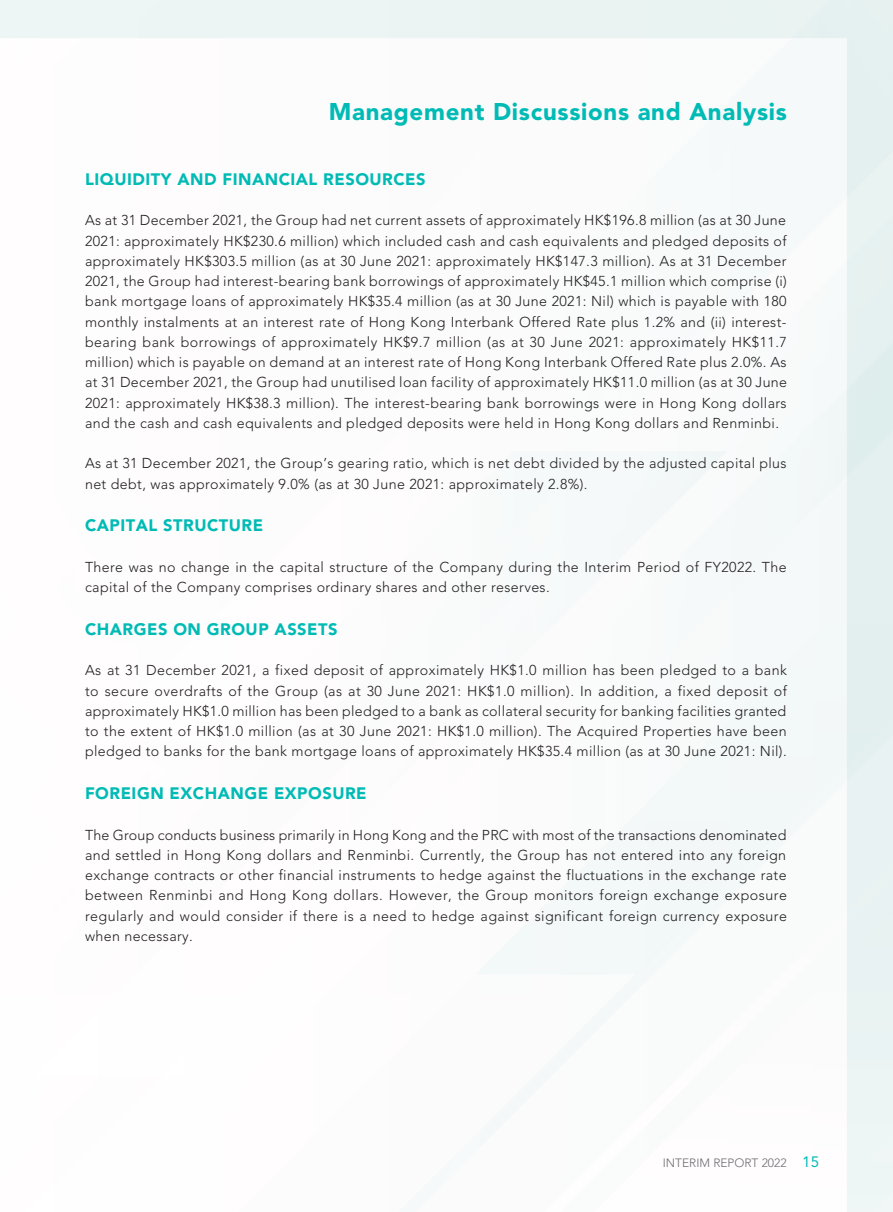
<style>
.page{position:relative;width:893px;height:1212px;background:#fff}
.page>*{position:absolute;margin:0;border:0;box-sizing:border-box;transform-origin:0 0}
.t1{font:900 24px "Avenir LT Std";letter-spacing:.03em;color:#00bbb5}
.t2{font:900 16.5px "Avenir LT Std";letter-spacing:.03em;color:#00bbb5}
.t3{font:300 14.25px/20.2px "Avenir LT Std";letter-spacing:.025em;color:#231f20;text-align:justify}
.t4{font:300 12px "Avenir LT Std";color:#6c6d70}
.s1{font-weight:400;font-size:15px;color:#00bbb5}
</style>
<div class="page">
<h1 class="t1" style="left:329px;top:97px;width:460px">Management Discussions and Analysis</h1>
<p class="t2" style="left:85px;top:169px;width:342px">LIQUIDITY AND FINANCIAL RESOURCES</p>
<p class="t3" style="left:85px;top:210px;width:704px">As at 31 December 2021, the Group had net current assets of approximately HK$196.8 million (as at 30 June 2021: approximately HK$230.6 million) which included cash and cash equivalents and pledged deposits of approximately HK$303.5 million (as at 30 June 2021: approximately HK$147.3 million). As at 31 December 2021, the Group had interest-bearing bank borrowings of approximately HK$45.1 million which comprise (i) bank mortgage loans of approximately HK$35.4 million (as at 30 June 2021: Nil) which is payable with 180 monthly instalments at an interest rate of Hong Kong Interbank Offered Rate plus 1.2% and (ii) interest&shy;bearing bank borrowings of approximately HK$9.7 million (as at 30 June 2021: approximately HK$11.7 million) which is payable on demand at an interest rate of Hong Kong Interbank Offered Rate plus 2.0%. As at 31 December 2021, the Group had unutilised loan facility of approximately HK$11.0 million (as at 30 June 2021: approximately HK$38.3 million). The interest-bearing bank borrowings were in Hong Kong dollars and the cash and cash equivalents and pledged deposits were held in Hong Kong dollars and Renminbi.</p>
<p class="t3" style="left:85px;top:453px;width:703px">As at 31 December 2021, the Group’s gearing ratio, which is net debt divided by the adjusted capital plus net debt, was approximately 9.0% (as at 30 June 2021: approximately 2.8%).</p>
<p class="t2" style="left:85px;top:516px;width:180px">CAPITAL STRUCTURE</p>
<p class="t3" style="left:85px;top:557px;width:703px">There was no change in the capital structure of the Company during the Interim Period of FY2022. The capital of the Company comprises ordinary shares and other reserves.</p>
<p class="t2" style="left:85px;top:619px;width:254px">CHARGES ON GROUP ASSETS</p>
<p class="t3" style="left:85px;top:660px;width:703px">As at 31 December 2021, a fixed deposit of approximately HK$1.0 million has been pledged to a bank to secure overdrafts of the Group (as at 30 June 2021: HK$1.0 million). In addition, a fixed deposit of approximately HK$1.0 million has been pledged to a bank as collateral security for banking facilities granted to the extent of HK$1.0 million (as at 30 June 2021: HK$1.0 million). The Acquired Properties have been pledged to banks for the bank mortgage loans of approximately HK$35.4 million (as at 30 June 2021: Nil).</p>
<p class="t2" style="left:85px;top:783px;width:283px">FOREIGN EXCHANGE EXPOSURE</p>
<p class="t3" style="left:85px;top:825px;width:703px">The Group conducts business primarily in Hong Kong and the PRC with most of the transactions denominated and settled in Hong Kong dollars and Renminbi. Currently, the Group has not entered into any foreign exchange contracts or other financial instruments to hedge against the fluctuations in the exchange rate between Renminbi and Hong Kong dollars. However, the Group monitors foreign exchange exposure regularly and would consider if there is a need to hedge against significant foreign currency exposure when necessary.</p>
<p class="t4" style="left:663px;top:1156px;width:158px">INTERIM REPORT 2022 <span class="s1">15</span></p>
</div>
